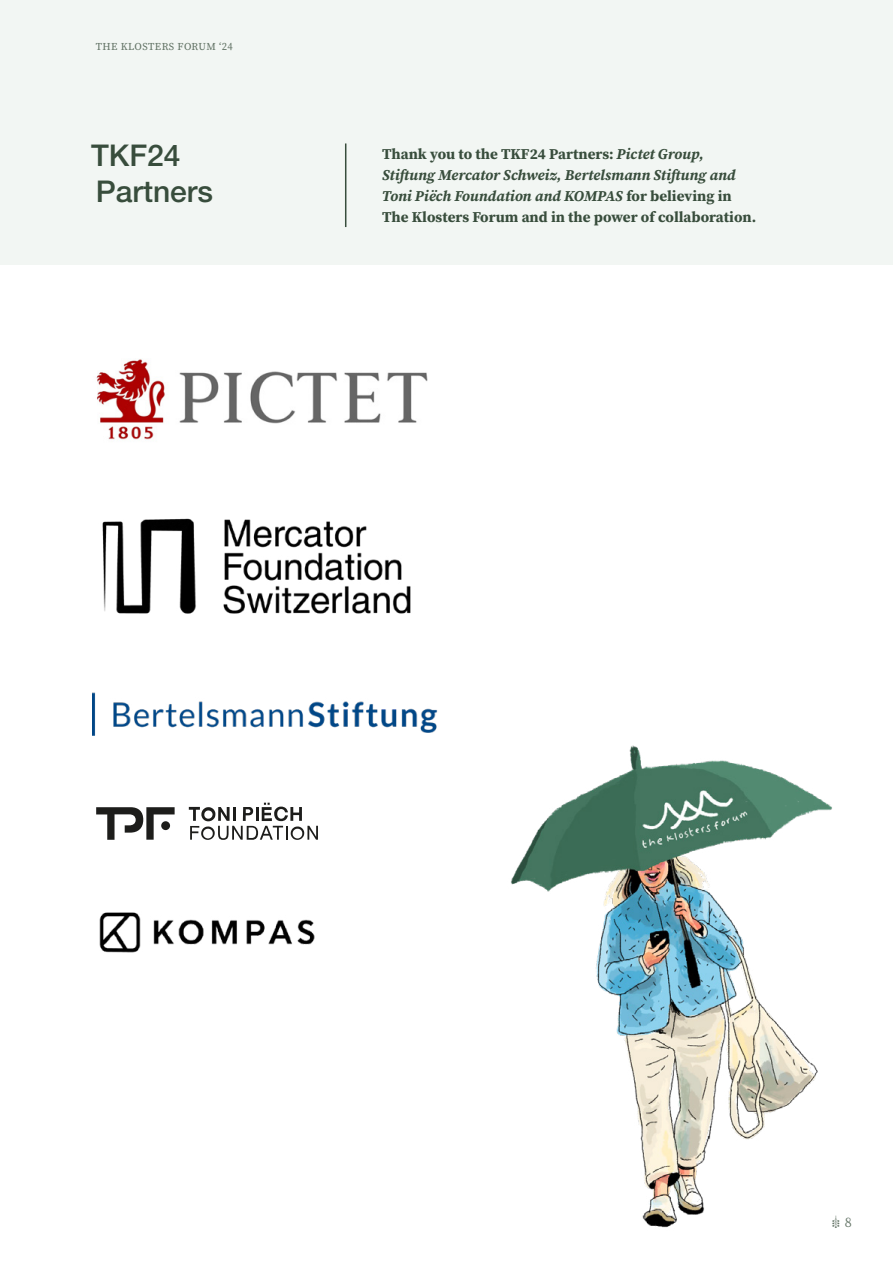
<style>
.page{position:relative;width:893px;height:1263px;background:#fff}
.page>*{position:absolute;margin:0;border:0;box-sizing:border-box;transform-origin:0 0}
.t1{font:500 30px/36px "Helvetica Neue LT Std";color:#384d3c}
.t2{font:700 15px/21px "Source Serif 4";color:#384d3c}
.t3{font:13.5px "Odile";color:#607163}
.t4{font:10.5px "Source Serif 4";letter-spacing:.035em;color:#607163}
.s1{font-style:italic}
</style>
<div class="page">
<div style="left:0;top:0;width:893px;height:264px;background:#f2f6f3"></div>
<img style="left:96px;top:359px;width:332px;height:81px">
<img style="left:102px;top:518px;width:309px;height:96px">
<img style="left:93px;top:692px;width:345px;height:43px">
<svg style="left:189px;top:803px;width:129px;height:37px"></svg>
<svg style="left:96px;top:807px;width:79px;height:33px"></svg>
<hr style="left:345px;top:143px;width:1px;height:84px;background:#384d3c">
<img style="left:511px;top:745px;width:321px;height:483px">
<img style="left:99px;top:912px;width:216px;height:41px">
<p class="t4" style="left:96px;top:39px;width:138px">THE KLOSTERS FORUM ‘24</p>
<h1 class="t1" style="left:91px;top:137px;width:124px">TKF24<br>Partners</h1>
<p class="t2" style="left:382px;top:143px;width:376px">Thank you to the TKF24 Partners: <span class="s1">Pictet Group, Stiftung Mercator Schweiz, Bertelsmann Stiftung and Toni Piëch Foundation and KOMPAS</span> for believing in The Klosters Forum and in the power of collaboration.</p>
<p class="t3" style="left:844px;top:1213px;width:9px">8</p>
</div>
